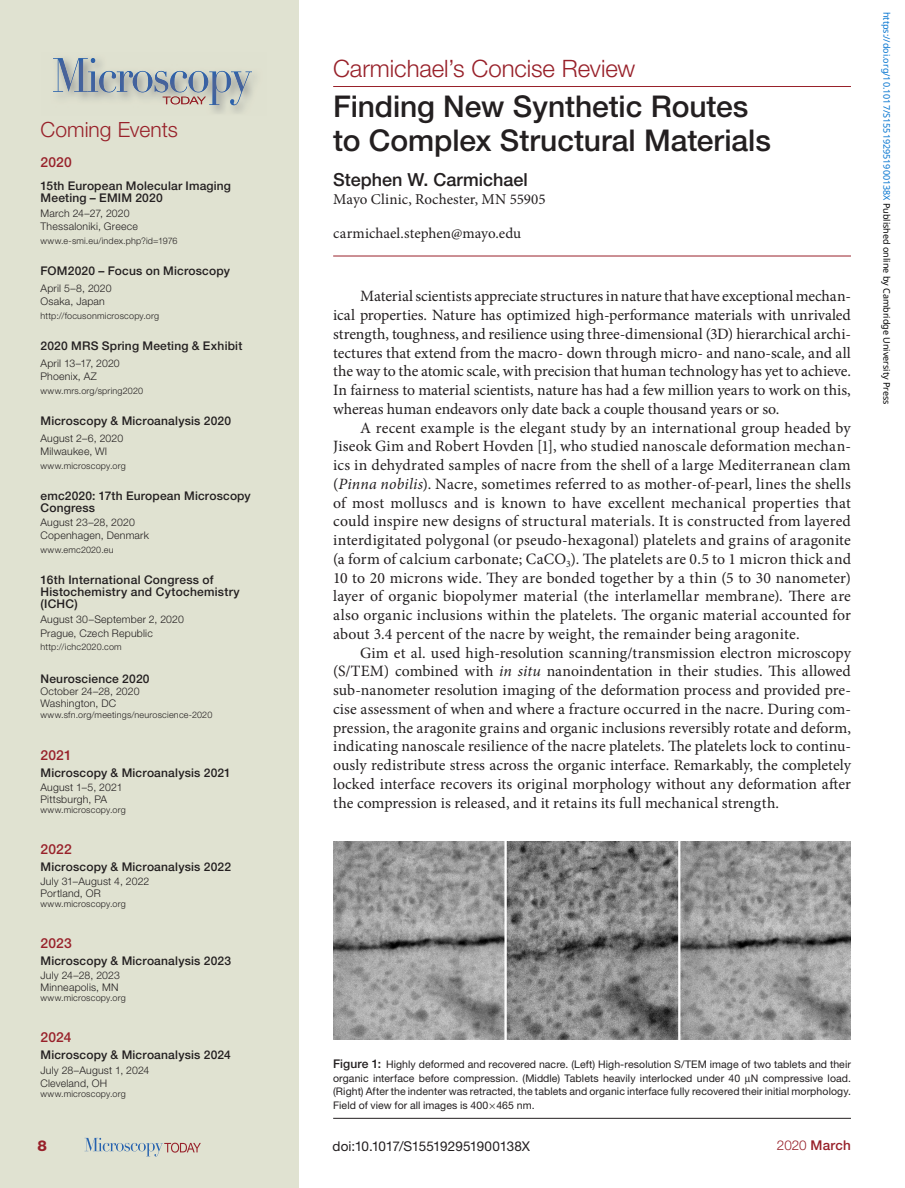
<style>
.page{position:relative;width:905px;height:1188px;background:#fff}
.page>*{position:absolute;margin:0;border:0;box-sizing:border-box;transform-origin:0 0}
.t1{font:500 30px/34.5px "Helvetica Neue LT Std";letter-spacing:-.005em;color:#231f20}
.t2{font:300 24px "Helvetica Neue LT Std";letter-spacing:-.005em;color:#98212a}
.t3{font:300 21px "Helvetica Neue LT Std";color:#98212a}
.t4{font:500 18px "Helvetica Neue LT Std";color:#231f20}
.t5{font:15.75px/18.8px "Minion Pro";letter-spacing:.005em;color:#231f20;text-align:justify}
.t6{font:15px "Minion Pro";letter-spacing:.005em;color:#231f20}
.t7{font:800 15px "Helvetica Neue LT Std";color:#98212a}
.t8{font:500 13.8px "Helvetica Neue LT Std";letter-spacing:.015em;color:#98212a}
.t9{font:13.5px "Helvetica Neue LT Std";letter-spacing:-.02em;color:#231f20}
.t10{font:500 13.5px "Helvetica Neue LT Std";letter-spacing:.015em;color:#98212a}
.t11{font:500 12px/12px "Helvetica Neue LT Std";letter-spacing:.015em;color:#231f20}
.t12{font:300 10.5px/13.5px "Helvetica Neue LT Std";letter-spacing:.02em;color:#231f20}
.t13{font:10.5px/13.5px "Helvetica Neue LT Std";letter-spacing:.005em;color:#231f20;text-align:justify}
.t14{font:300 9px "Helvetica Neue LT Std";letter-spacing:.025em;color:#231f20}
.t15{font:9px "Noto Sans";color:#0172cf}
.s1{font-style:italic}
.s2{font-weight:500;font-size:12px}
.s3{font-weight:300}
.s4{color:#000}
</style>
<div class="page">
<div style="left:0;top:0;width:298px;height:1188px;background:#e0e2d1"></div>
<img style="left:211px;top:71px;width:44px;height:42px">
<img style="left:53px;top:58px;width:178px;height:47px">
<svg style="left:84px;top:1138px;width:117px;height:18px"></svg>
<hr style="left:333px;top:86px;width:517px;height:1px;background:#98212a">
<hr style="left:333px;top:256px;width:517px;height:1px;background:#98212a">
<hr style="left:333px;top:1118px;width:518px;height:1px;background:#231f20">
<img style="left:333px;top:841px;width:517px;height:199px">
<h3 class="t3" style="left:40px;top:117px;width:139px">Coming Events</h3>
<p class="t8" style="left:40px;top:153px;width:33px">2020</p>
<p class="t11" style="left:40px;top:179px;width:192px">15th European Molecular Imaging<br>Meeting – EMIM 2020</p>
<p class="t12" style="left:40px;top:206px;width:99px">March 24–27, 2020<br>Thessaloniki, Greece</p>
<p class="t14" style="left:40px;top:235px;width:138px">www.e-smi.eu/index.php?id=1976</p>
<p class="t11" style="left:40px;top:265px;width:191px">FOM2020 – Focus on Microscopy</p>
<p class="t12" style="left:40px;top:281px;width:73px">April 5–8, 2020<br>Osaka, Japan</p>
<p class="t14" style="left:40px;top:310px;width:120px">http://focusonmicroscopy.org</p>
<p class="t11" style="left:40px;top:340px;width:203px">2020 MRS Spring Meeting &amp; Exhibit</p>
<p class="t12" style="left:40px;top:356px;width:81px">April 13–17, 2020<br>Phoenix, AZ</p>
<p class="t14" style="left:40px;top:385px;width:104px">www.mrs.org/spring2020</p>
<p class="t11" style="left:40px;top:415px;width:192px">Microscopy &amp; Microanalysis 2020</p>
<p class="t12" style="left:40px;top:431px;width:84px">August 2–6, 2020<br>Milwaukee, WI</p>
<p class="t14" style="left:40px;top:460px;width:87px">www.microscopy.org</p>
<p class="t11" style="left:40px;top:490px;width:212px">emc2020: 17th European Microscopy<br>Congress</p>
<p class="t12" style="left:40px;top:515px;width:110px">August 23–28, 2020<br>Copenhagen, Denmark</p>
<p class="t14" style="left:40px;top:544px;width:74px">www.emc2020.eu</p>
<p class="t11" style="left:40px;top:574px;width:201px">16th International Congress of<br>Histochemistry and Cytochemistry (ICHC)</p>
<p class="t12" style="left:40px;top:613px;width:145px">August 30–September 2, 2020<br>Prague, Czech Republic</p>
<p class="t14" style="left:40px;top:642px;width:83px">http://ichc2020.com</p>
<p class="t11" style="left:40px;top:673px;width:111px">Neuroscience 2020</p>
<p class="t12" style="left:40px;top:685px;width:101px;line-height:12px">October 24–28, 2020<br>Washington, DC</p>
<p class="t14" style="left:40px;top:709px;width:173px">www.sfn.org/meetings/neuroscience-2020</p>
<p class="t8" style="left:40px;top:747px;width:33px">2021</p>
<p class="t11" style="left:40px;top:767px;width:192px">Microscopy &amp; Microanalysis 2021</p>
<p class="t12" style="left:40px;top:781px;width:83px;line-height:12px">August 1–5, 2021<br>Pittsburgh, PA</p>
<p class="t14" style="left:40px;top:805px;width:87px">www.microscopy.org</p>
<p class="t8" style="left:40px;top:841px;width:33px">2022</p>
<p class="t11" style="left:40px;top:861px;width:192px">Microscopy &amp; Microanalysis 2022</p>
<p class="t12" style="left:40px;top:875px;width:110px;line-height:12px">July 31–August 4, 2022<br>Portland, OR</p>
<p class="t14" style="left:40px;top:899px;width:87px">www.microscopy.org</p>
<p class="t8" style="left:40px;top:935px;width:33px">2023</p>
<p class="t11" style="left:40px;top:955px;width:192px">Microscopy &amp; Microanalysis 2023</p>
<p class="t12" style="left:40px;top:969px;width:81px;line-height:12px">July 24–28, 2023<br>Minneapolis, MN</p>
<p class="t14" style="left:40px;top:993px;width:87px">www.microscopy.org</p>
<p class="t8" style="left:40px;top:1029px;width:33px">2024</p>
<p class="t11" style="left:40px;top:1049px;width:192px">Microscopy &amp; Microanalysis 2024</p>
<p class="t12" style="left:40px;top:1065px;width:110px;line-height:12px">July 28–August 1, 2024<br>Cleveland, OH</p>
<p class="t14" style="left:40px;top:1088px;width:87px">www.microscopy.org</p>
<h2 class="t2" style="left:333px;top:54px;width:304px">Carmichael’s Concise Review</h2>
<h1 class="t1" style="left:333px;top:89px;width:439px">Finding New Synthetic Routes to Complex Structural Materials</h1>
<p class="t4" style="left:333px;top:169px;width:196px">Stephen W. Carmichael</p>
<p class="t6" style="left:333px;top:189px;width:214px">Mayo Clinic, Rochester, MN 55905</p>
<p class="t6" style="left:333px;top:223px;width:189px">carmichael.stephen@mayo.edu</p>
<p class="t5" style="left:333px;top:287px;width:519px;text-indent:27px">Material scientists appreciate structures in nature that have exceptional mechan&shy;ical properties. Nature has optimized high-performance materials with unrivaled strength, toughness, and resilience using three-dimensional (3D) hierarchical archi&shy;tectures that extend from the macro- down through micro- and nano-scale, and all the way to the atomic scale, with precision that human technology has yet to achieve.<br>In fairness to material scientists, nature has had a few million years to work on this, whereas human endeavors only date back a couple thousand years or so.</p>
<p class="t5" style="left:333px;top:418px;width:519px;text-indent:27px">A recent example is the elegant study by an international group headed by Jiseok Gim and Robert Hovden [1], who studied nanoscale deformation mechan&shy;ics in dehydrated samples of nacre from the shell of a large Mediterranean clam (<span class="s1">Pinna nobilis</span>). Nacre, sometimes referred to as mother-of-pearl, lines the shells of most molluscs and is known to have excellent mechanical properties that could inspire new designs of structural materials. It is constructed from layered interdigitated polygonal (or pseudo-hexagonal) platelets and grains of aragonite (a form of calcium carbonate; CaCO<sub>3</sub>). The platelets are 0.5 to 1 micron thick and 10 to 20 microns wide. They are bonded together by a thin (5 to 30 nanometer) layer of organic biopolymer material (the interlamellar membrane). There are also organic inclusions within the platelets. The organic material accounted for about 3.4 percent of the nacre by weight, the remainder being aragonite.</p>
<p class="t5" style="left:333px;top:643px;width:519px;text-indent:27px">Gim et al. used high-resolution scanning/transmission electron microscopy (S/TEM) combined with <span class="s1">in situ</span> nanoindentation in their studies. This allowed sub-nanometer resolution imaging of the deformation process and provided pre&shy;cise assessment of when and where a fracture occurred in the nacre. During com&shy;pression, the aragonite grains and organic inclusions reversibly rotate and deform, indicating nanoscale resilience of the nacre platelets. The platelets lock to continu&shy;ously redistribute stress across the organic interface. Remarkably, the completely locked interface recovers its original morphology without any deformation after the compression is released, and it retains its full mechanical strength.</p>
<p class="t13" style="left:333px;top:1058px;width:519px"><span class="s2">Figure 1:</span> Highly deformed and recovered nacre. (Left) High-resolution S/TEM image of two tablets and their organic interface before compression. (Middle) Tablets heavily interlocked under 40 N compressive load. (Right) After the indenter was retracted, the tablets and organic interface fully recovered their initial morphology.<br>Field of view for all images is 400 465 nm.</p>
<p class="t7" style="left:38px;top:1137px;width:11px">8</p>
<p class="t9" style="left:332px;top:1138px;width:199px">doi:10.1017/S155192951900138X</p>
<p class="t10" style="left:777px;top:1137px;width:75px"><span class="s3">2020</span> March</p>
<p class="t15" style="left:893px;top:12px;width:395px;rotate:90deg">https://doi.org/10.1017/S155192951900138X <span class="s4">Published online by Cambridge University Press</span></p>
</div>
